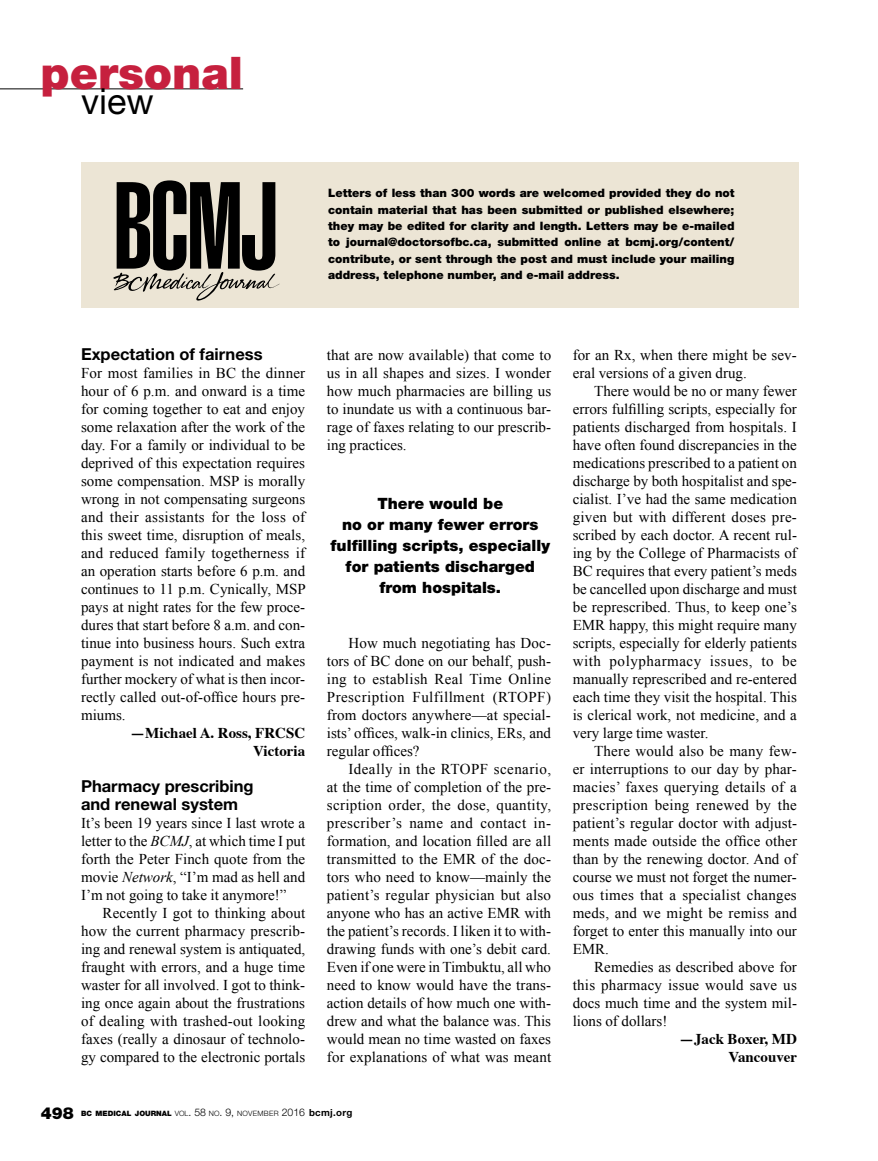
<style>
.page{position:relative;width:878px;height:1161px;background:#fff}
.page>*{position:absolute;margin:0;border:0;box-sizing:border-box;transform-origin:0 0}
.t1{font:900 45px "Helvetica Neue";color:#c6203e}
.t2{font:36px "Helvetica Neue";color:#000}
.t3{font:700 16.5px/18px "Helvetica Neue";color:#000}
.t4{font:900 16.5px "Helvetica Neue";color:#000}
.t5{font:900 15.6px/21px "Helvetica Neue";color:#000;text-align:center}
.t6{font:15px/18px "Times New Roman";color:#000;text-align:justify}
.t7{font:700 15px/18px "Times";color:#000;text-align:right}
.t8{font:900 11.55px/16.5px "Helvetica Neue";color:#000;text-align:justify}
.t9{font:900 7.35px "Helvetica Neue";color:#000}
.s1{font-style:italic}
.s2{font-weight:300}
.s3{font-weight:300;font-size:10.5px}
.s4{font-weight:700;font-size:9.75px}
</style>
<div class="page">
<hr style="left:0;top:88px;width:243px;height:1px;background:#000">
<div style="left:81px;top:162px;width:717px;height:146px;background:#ece5d5"></div>
<svg style="left:113px;top:180px;width:167px;height:121px"></svg>
<h1 class="t1" style="left:40px;top:46px;width:204px">personal</h1>
<h2 class="t2" style="left:81px;top:80px;width:74px">view</h2>
<p class="t8" style="left:328px;top:185px;width:408px">Letters of less than 300 words are welcomed provided they do not contain material that has been submitted or published elsewhere; they may be edited for clarity and length. Letters may be e-mailed to journal@doctorsofbc.ca, submitted online at bcmj.org/content/ contribute, or sent through the post and must include your mailing address, telephone number, and e-mail address.</p>
<p class="t3" style="left:81px;top:345px;width:183px">Expectation of fairness</p>
<p class="t6" style="left:81px;top:364px;width:226px">For most families in BC the dinner hour of 6 p.m. and onward is a time for coming together to eat and enjoy some relaxation after the work of the day. For a family or individual to be deprived of this expectation requires some compensation. MSP is morally wrong in not compensating surgeons and their assistants for the loss of this sweet time, disruption of meals, and reduced family togetherness if an operation starts before 6 p.m. and continues to 11 p.m. Cynically, MSP pays at night rates for the few proce&shy;dures that start before 8 a.m. and con&shy;tinue into business hours. Such extra payment is not indicated and makes further mockery of what is then incor&shy;rectly called out-of-office hours pre&shy;miums.</p>
<p class="t7" style="left:130px;top:722px;width:176px">—Michael A. Ross, FRCSC<br>Victoria</p>
<p class="t3" style="left:81px;top:777px;width:174px">Pharmacy prescribing and renewal system</p>
<p class="t6" style="left:81px;top:814px;width:226px">It’s been 19 years since I last wrote a letter to the <span class="s1">BCMJ</span>, at which time I put forth the Peter Finch quote from the movie <span class="s1">Network</span>, “I’m mad as hell and I’m not going to take it anymore!”</p>
<p class="t6" style="left:81px;top:904px;width:226px;text-indent:22px">Recently I got to thinking about how the current pharmacy prescrib&shy;ing and renewal system is antiquated, fraught with errors, and a huge time waster for all involved. I got to think&shy;ing once again about the frustrations of dealing with trashed-out looking faxes (really a dinosaur of technolo&shy;gy compared to the electronic portals</p>
<p class="t6" style="left:327px;top:346px;width:226px">that are now available) that come to us in all shapes and sizes. I wonder how much pharmacies are billing us to inundate us with a continuous bar&shy;rage of faxes relating to our prescrib&shy;ing practices.</p>
<p class="t5" style="left:330px;top:493px;width:221px">There would be<br>no or many fewer errors fulfilling scripts, especially for patients discharged from hospitals.</p>
<p class="t6" style="left:327px;top:634px;width:226px;text-indent:22px">How much negotiating has Doc&shy;tors of BC done on our behalf, push&shy;ing to establish Real Time Online Prescription Fulfillment (RTOPF) from doctors anywhere—at special&shy;ists’ offices, walk-in clinics, ERs, and regular offices?</p>
<p class="t6" style="left:327px;top:760px;width:226px;text-indent:22px">Ideally in the RTOPF scenario, at the time of completion of the pre&shy;scription order, the dose, quantity, prescriber’s name and contact in&shy;formation, and location filled are all transmitted to the EMR of the doc&shy;tors who need to know—mainly the patient’s regular physician but also anyone who has an active EMR with the patient’s records. I liken it to with&shy;drawing funds with one’s debit card.<br>Even if one were in Timbuktu, all who need to know would have the trans&shy;action details of how much one with&shy;drew and what the balance was. This would mean no time wasted on faxes for explanations of what was meant</p>
<p class="t6" style="left:572px;top:346px;width:226px">for an Rx, when there might be sev&shy;eral versions of a given drug.</p>
<p class="t6" style="left:572px;top:382px;width:226px;text-indent:22px">There would be no or many fewer errors fulfilling scripts, especially for patients discharged from hospitals. I have often found discrepancies in the medications prescribed to a patient on discharge by both hospitalist and spe&shy;cialist. I’ve had the same medication given but with different doses pre&shy;scribed by each doctor. A recent rul&shy;ing by the College of Pharmacists of BC requires that every patient’s meds be cancelled upon discharge and must be represcribed. Thus, to keep one’s EMR happy, this might require many scripts, especially for elderly patients with polypharmacy issues, to be manually represcribed and re-entered each time they visit the hospital. This is clerical work, not medicine, and a very large time waster.</p>
<p class="t6" style="left:572px;top:742px;width:226px;text-indent:22px">There would also be many few&shy;er interruptions to our day by phar&shy;macies’ faxes querying details of a prescription being renewed by the patient’s regular doctor with adjust&shy;ments made outside the office other than by the renewing doctor. And of course we must not forget the numer&shy;ous times that a specialist changes meds, and we might be remiss and forget to enter this manually into our EMR.</p>
<p class="t6" style="left:572px;top:958px;width:226px;text-indent:22px">Remedies as described above for this pharmacy issue would save us docs much time and the system mil&shy;lions of dollars!</p>
<p class="t7" style="left:679px;top:1028px;width:120px">—Jack Boxer, MD<br>Vancouver</p>
<p class="t4" style="left:41px;top:1103px;width:35px">498</p>
<p class="t9" style="left:81px;top:1109px;width:273px">BC MEDICAL JOURNAL <span class="s2">VOL</span><span class="s3">. 58</span> <span class="s2">NO</span><span class="s3">. 9,</span> <span class="s2">NOVEMBER</span> <span class="s3">2016</span> <span class="s4">bcmj.org</span></p>
</div>
